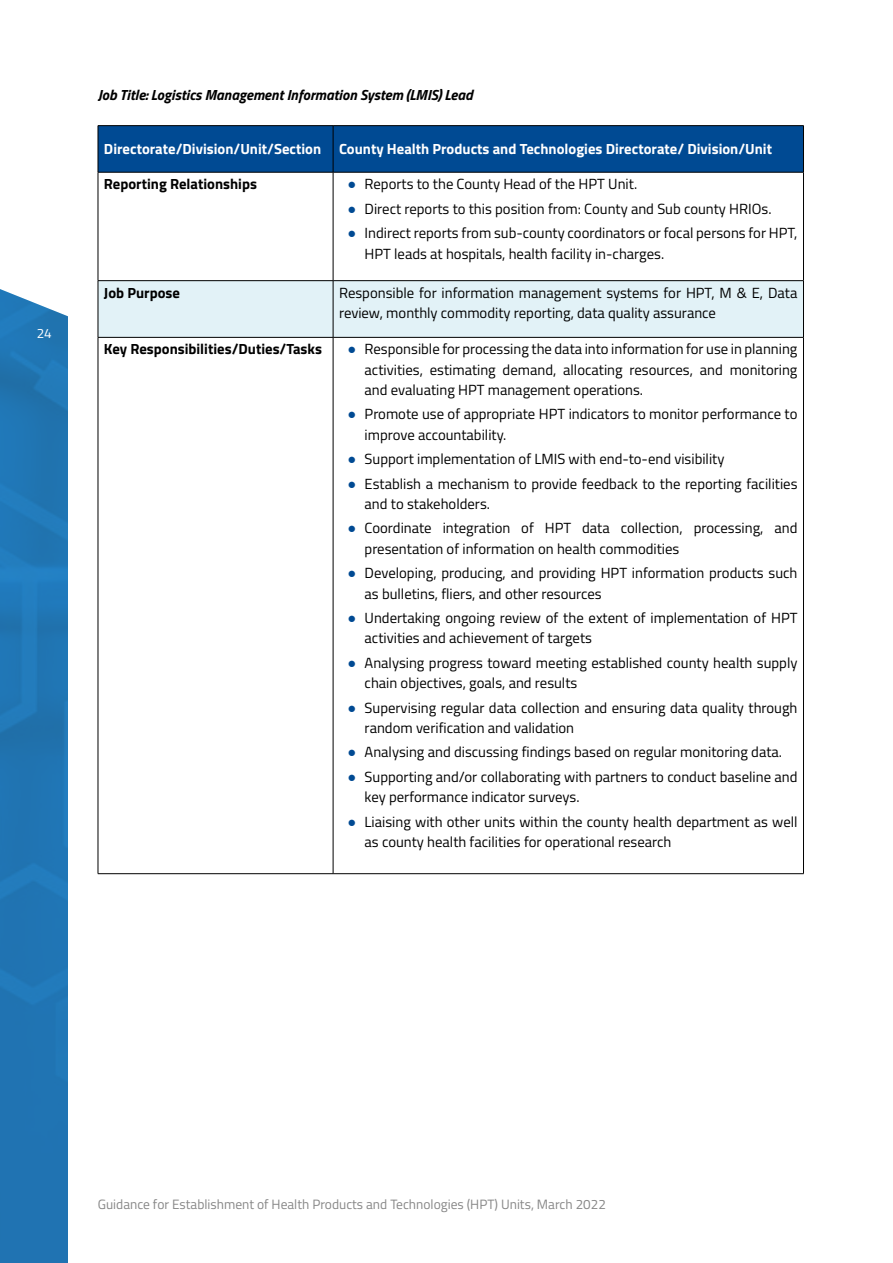
<style>
.page{position:relative;width:893px;height:1263px;background:#fff}
.page>*{position:absolute;margin:0;border:0;box-sizing:border-box;transform-origin:0 0}
.t1{font:14.7px/20.2px "Titillium";color:#000}
.t2{font:700 14.7px "Titillium";color:#fff}
.t3{font:700 14.7px "Titillium";color:#000}
.t4{font:italic 700 14.7px "Titillium";color:#000}
.t5{font:13.5px "Titillium";color:#878787}
.t6{font:13.5px "Titillium";color:#fff}
.s1{font-family:"Arial";color:#004a93}
</style>
<div class="page">
<img style="left:0;top:289px;width:68px;height:974px">
<div style="left:99px;top:126px;width:704px;height:46px;background:#004a93"></div>
<div style="left:99px;top:281px;width:704px;height:56px;background:#e2f2f7"></div>
<hr style="left:98px;top:125px;width:235px;height:1px;background:#000">
<hr style="left:98px;top:126px;width:1px;height:46px;background:#000">
<hr style="left:333px;top:125px;width:471px;height:1px;background:#000">
<hr style="left:333px;top:126px;width:1px;height:46px;background:#000">
<hr style="left:803px;top:126px;width:1px;height:46px;background:#000">
<hr style="left:98px;top:172px;width:235px;height:1px;background:#000">
<hr style="left:98px;top:172px;width:1px;height:108px;background:#000">
<hr style="left:333px;top:172px;width:471px;height:1px;background:#000">
<hr style="left:333px;top:172px;width:1px;height:108px;background:#000">
<hr style="left:803px;top:172px;width:1px;height:108px;background:#000">
<hr style="left:98px;top:280px;width:235px;height:1px;background:#000">
<hr style="left:98px;top:281px;width:1px;height:56px;background:#000">
<hr style="left:333px;top:280px;width:471px;height:1px;background:#000">
<hr style="left:333px;top:281px;width:1px;height:56px;background:#000">
<hr style="left:803px;top:281px;width:1px;height:56px;background:#000">
<hr style="left:98px;top:337px;width:235px;height:1px;background:#000">
<hr style="left:98px;top:338px;width:1px;height:535px;background:#000">
<hr style="left:333px;top:337px;width:471px;height:1px;background:#000">
<hr style="left:333px;top:338px;width:1px;height:535px;background:#000">
<hr style="left:803px;top:338px;width:1px;height:535px;background:#000">
<hr style="left:98px;top:873px;width:235px;height:1px;background:#000">
<hr style="left:333px;top:873px;width:471px;height:1px;background:#000">
<p class="t6" style="left:37px;top:323px;width:17px">24</p>
<p class="t4" style="left:98px;top:84px;width:377px">Job Title: Logistics Management Information System (LMIS) Lead</p>
<p class="t2" style="left:104px;top:138px;width:670px">Directorate/Division/Unit/Section County Health Products and Technologies Directorate/ Division/Unit</p>
<p class="t3" style="left:104px;top:173px;width:154px">Reporting Relationships</p>
<p class="t1" style="left:348px;top:173px;width:291px"><span class="s1">●</span> Reports to the County Head of the HPT Unit.</p>
<p class="t1" style="left:348px;top:198px;width:425px"><span class="s1">●</span> Direct reports to this position from: County and Sub county HRIOs.</p>
<p class="t1" style="left:365px;top:222px;width:434px;text-indent:-17px"><span class="s1">●</span> Indirect reports from sub-county coordinators or focal persons for HPT,<br>HPT leads at hospitals, health facility in-charges.</p>
<p class="t3" style="left:104px;top:281px;width:77px">Job Purpose</p>
<p class="t1" style="left:339px;top:282px;width:460px">Responsible for information management systems for HPT, M &amp; E, Data review, monthly commodity reporting, data quality assurance</p>
<p class="t3" style="left:104px;top:338px;width:220px">Key Responsibilities/Duties/Tasks</p>
<p class="t1" style="left:365px;top:338px;width:434px;text-align:justify;text-indent:-17px"><span class="s1">●</span> Responsible for processing the data into information for use in planning activities, estimating demand, allocating resources, and monitoring and evaluating HPT management operations.</p>
<p class="t1" style="left:365px;top:403px;width:434px;text-indent:-17px"><span class="s1">●</span> Promote use of appropriate HPT indicators to monitor performance to improve accountability.</p>
<p class="t1" style="left:348px;top:448px;width:378px"><span class="s1">●</span> Support implementation of LMIS with end-to-end visibility</p>
<p class="t1" style="left:365px;top:473px;width:434px;text-indent:-17px"><span class="s1">●</span> Establish a mechanism to provide feedback to the reporting facilities and to stakeholders.</p>
<p class="t1" style="left:365px;top:517px;width:434px;text-indent:-17px"><span class="s1">●</span> Coordinate integration of HPT data collection, processing, and presentation of information on health commodities</p>
<p class="t1" style="left:365px;top:562px;width:434px;text-indent:-17px"><span class="s1">●</span> Developing, producing, and providing HPT information products such as bulletins, fliers, and other resources</p>
<p class="t1" style="left:365px;top:607px;width:434px;text-indent:-17px"><span class="s1">●</span> Undertaking ongoing review of the extent of implementation of HPT activities and achievement of targets</p>
<p class="t1" style="left:365px;top:652px;width:434px;text-indent:-17px"><span class="s1">●</span> Analysing progress toward meeting established county health supply chain objectives, goals, and results</p>
<p class="t1" style="left:365px;top:696px;width:434px;text-indent:-17px"><span class="s1">●</span> Supervising regular data collection and ensuring data quality through random verification and validation</p>
<p class="t1" style="left:348px;top:741px;width:436px"><span class="s1">●</span> Analysing and discussing findings based on regular monitoring data.</p>
<p class="t1" style="left:365px;top:766px;width:434px;text-indent:-17px"><span class="s1">●</span> Supporting and/or collaborating with partners to conduct baseline and key performance indicator surveys.</p>
<p class="t1" style="left:365px;top:811px;width:434px;text-indent:-17px"><span class="s1">●</span> Liaising with other units within the county health department as well as county health facilities for operational research</p>
<p class="t5" style="left:98px;top:1195px;width:510px">Guidance for Establishment of Health Products and Technologies (HPT) Units, March 2022</p>
</div>
